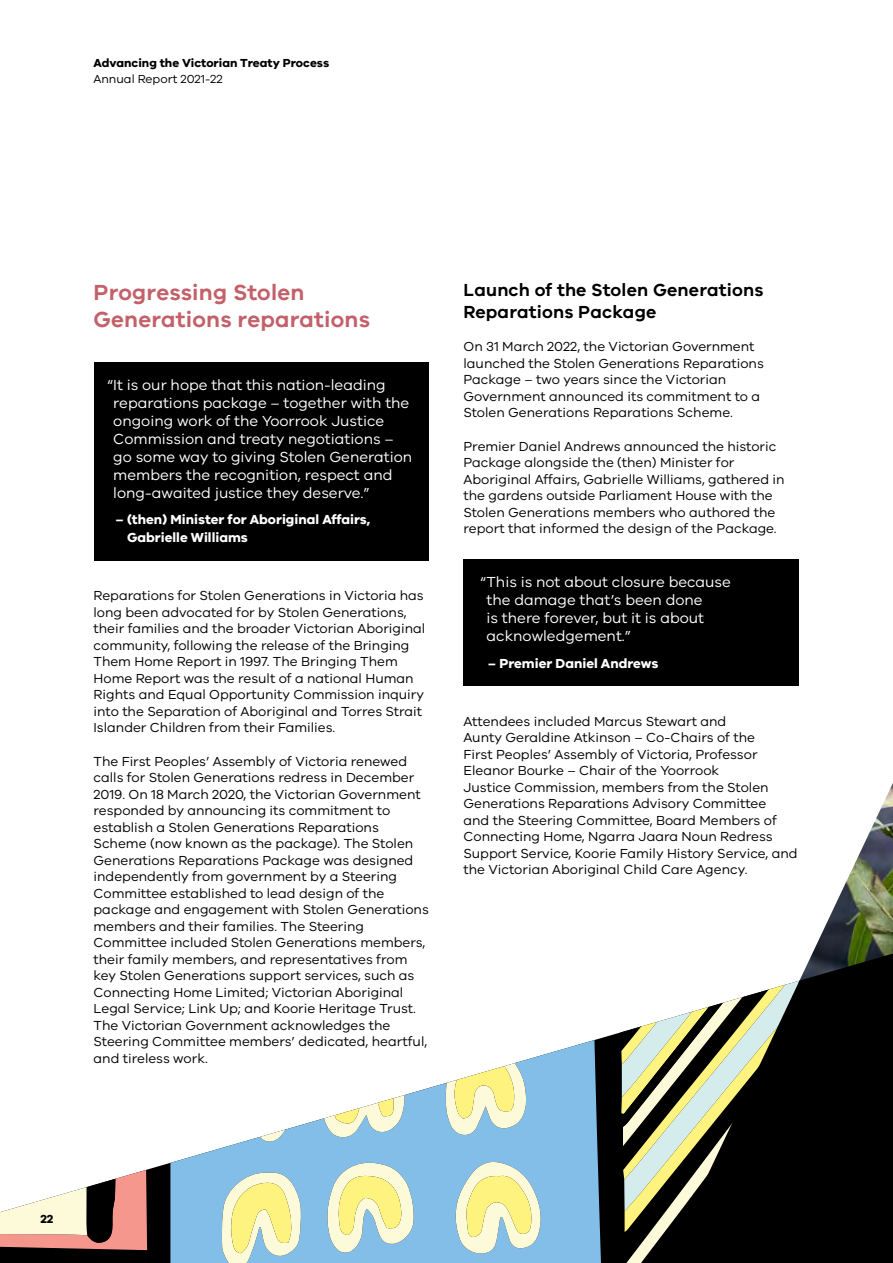
<style>
.page{position:relative;width:893px;height:1263px;background:#fff}
.page>*{position:absolute;margin:0;border:0;box-sizing:border-box;transform-origin:0 0}
.t1{font:600 22.5px/26.2px "VIC";letter-spacing:.01em;color:#c3606a}
.H3_alt{font:600 18px/21.8px "VIC";letter-spacing:.01em;color:#000}
.Quote_lvl_1{font:15px/18px "VIC";color:#fff}
.Body_Copy{font:13.5px/16.5px "VIC";color:#000}
.Quote_lvl_2{font:700 13.5px/18px "VIC";color:#fff}
.t2{font:700 12px "VIC";color:#000}
.t3{font:12px "VIC";color:#000}
</style>
<div class="page">
<svg style="left:0;top:1033px;width:619px;height:230px;fill:#000"></svg>
<svg style="left:170px;top:1033px;width:431px;height:230px;fill:#82bee8"></svg>
<svg style="left:619px;top:1019px;width:47px;height:244px;background:#909275"></svg>
<svg style="left:326px;top:1160px;width:88px;height:94px;background:#d4e2c3"></svg>
<svg style="left:453px;top:1160px;width:90px;height:94px;background:#d4e2c1"></svg>
<svg style="left:222px;top:1172px;width:79px;height:91px;background:#e0e7b9"></svg>
<svg style="left:195px;top:1033px;width:95px;height:112px"></svg>
<svg style="left:429px;top:1033px;width:98px;height:105px"></svg>
<svg style="left:312px;top:1033px;width:94px;height:107px"></svg>
<svg style="left:0;top:1033px;width:147px;height:217px"></svg>
<img style="left:812px;top:783px;width:81px;height:170px">
<svg style="left:666px;top:953px;width:227px;height:310px;background:#3b3c34"></svg>
<div style="left:94px;top:362px;width:335px;height:199px;background:#000"></div>
<div style="left:463px;top:559px;width:336px;height:127px;background:#000"></div>
<p class="t2" style="left:94px;top:55px;width:237px">Advancing the Victorian Treaty Process</p>
<p class="t3" style="left:94px;top:72px;width:130px">Annual Report 2021-22</p>
<h2 class="t1" style="left:94px;top:279px;width:278px">Progressing Stolen<br>Generations reparations</h2>
<p class="Quote_lvl_1" style="left:113px;top:375px;width:300px;text-indent:-6px">“It is our hope that this nation-leading reparations package – together with the ongoing work of the Yoorrook Justice Commission and treaty negotiations – go some way to giving Stolen Generation members the recognition, respect and long-awaited justice they deserve.”</p>
<p class="Quote_lvl_2" style="left:127px;top:510px;width:245px;text-indent:-11px">– (then) Minister for Aboriginal Affairs,<br>Gabrielle Williams</p>
<p class="Body_Copy" style="left:94px;top:587px;width:333px">Reparations for Stolen Generations in Victoria has long been advocated for by Stolen Generations, their families and the broader Victorian Aboriginal community, following the release of the Bringing Them Home Report in 1997. The Bringing Them Home Report was the result of a national Human Rights and Equal Opportunity Commission inquiry into the Separation of Aboriginal and Torres Strait Islander Children from their Families.</p>
<p class="Body_Copy" style="left:94px;top:753px;width:337px">The First Peoples’ Assembly of Victoria renewed calls for Stolen Generations redress in December 2019. On 18 March 2020, the Victorian Government responded by announcing its commitment to establish a Stolen Generations Reparations Scheme (now known as the package). The Stolen Generations Reparations Package was designed independently from government by a Steering Committee established to lead design of the package and engagement with Stolen Generations members and their families. The Steering Committee included Stolen Generations members, their family members, and representatives from key Stolen Generations support services, such as Connecting Home Limited; Victorian Aboriginal Legal Service; Link Up; and Koorie Heritage Trust.<br>The Victorian Government acknowledges the Steering Committee members’ dedicated, heartful, and tireless work.</p>
<h3 class="H3_alt" style="left:463px;top:278px;width:302px">Launch of the Stolen Generations<br>Reparations Package</h3>
<p class="Body_Copy" style="left:463px;top:338px;width:302px">On 31 March 2022, the Victorian Government launched the Stolen Generations Reparations Package – two years since the Victorian Government announced its commitment to a Stolen Generations Reparations Scheme.</p>
<p class="Body_Copy" style="left:463px;top:437px;width:323px">Premier Daniel Andrews announced the historic Package alongside the (then) Minister for Aboriginal Affairs, Gabrielle Williams, gathered in the gardens outside Parliament House with the Stolen Generations members who authored the report that informed the design of the Package.</p>
<p class="Quote_lvl_1" style="left:487px;top:573px;width:246px;text-indent:-7px">“This is not about closure because the damage that’s been done<br>is there forever, but it is about acknowledgement.”</p>
<p class="Quote_lvl_2" style="left:488px;top:654px;width:172px">– Premier Daniel Andrews</p>
<p class="Body_Copy" style="left:463px;top:713px;width:336px">Attendees included Marcus Stewart and<br>Aunty Geraldine Atkinson – Co-Chairs of the<br>First Peoples’ Assembly of Victoria, Professor Eleanor Bourke – Chair of the Yoorrook<br>Justice Commission, members from the Stolen Generations Reparations Advisory Committee<br>and the Steering Committee, Board Members of Connecting Home, Ngarra Jaara Noun Redress Support Service, Koorie Family History Service, and the Victorian Aboriginal Child Care Agency.</p>
<p class="t2" style="left:40px;top:1211px;width:15px">22</p>
</div>
